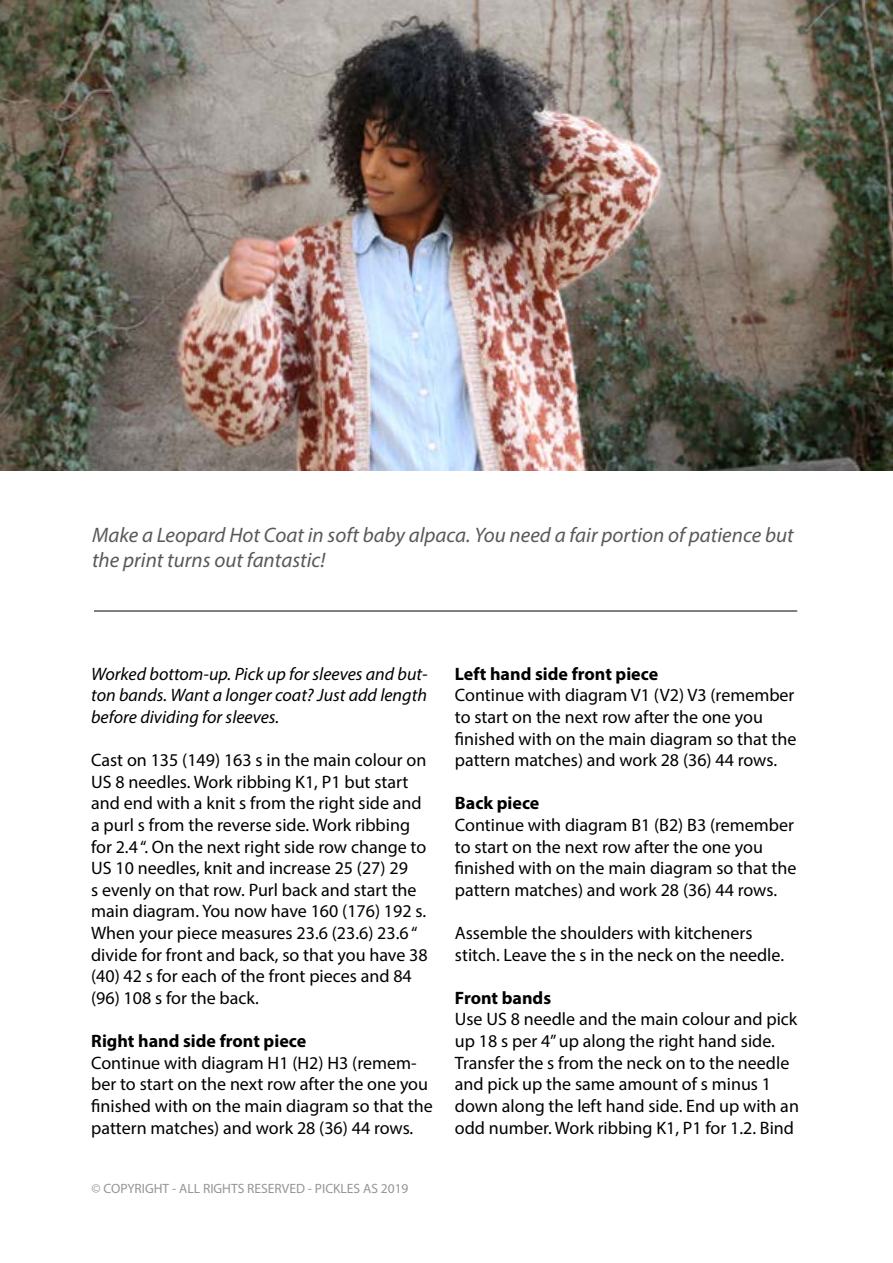
<style>
.page{position:relative;width:893px;height:1263px;background:#fff}
.page>*{position:absolute;margin:0;border:0;box-sizing:border-box;transform-origin:0 0}
.t1{font:italic 21px/25.2px "Myriad Pro";color:#58595b}
.t2{font:18px/21.6px "Myriad Pro";color:#000}
.t3{font:italic 18px/21.6px "Myriad Pro";color:#000;text-align:justify}
.t4{font:700 18px "Myriad Pro";color:#000}
.t5{font:13.5px "Myriad Pro";color:#939598}
</style>
<div class="page">
<img style="left:0;top:0;width:893px;height:471px">
<hr style="left:94px;top:611px;width:703px;height:1px;background:#000">
<p class="t1" style="left:92px;top:522px;width:703px">Make a Leopard Hot Coat in soft baby alpaca. You need a fair portion of patience but the print turns out fantastic!</p>
<p class="t3" style="left:91px;top:663px;width:338px">Worked bottom-up. Pick up for sleeves and but&shy;ton bands. Want a longer coat? Just add length before dividing for sleeves.</p>
<p class="t2" style="left:91px;top:749px;width:338px">Cast on 135 (149) 163 s in the main colour on US 8 needles. Work ribbing K1, P1 but start and end with a knit s from the right side and a purl s from the reverse side. Work ribbing for 2.4 “. On the next right side row change to US 10 needles, knit and increase 25 (27) 29<br>s evenly on that row. Purl back and start the main diagram. You now have 160 (176) 192 s.<br>When your piece measures 23.6 (23.6) 23.6 “ divide for front and back, so that you have 38 (40) 42 s for each of the front pieces and 84 (96) 108 s for the back.</p>
<p class="t4" style="left:91px;top:1029px;width:217px">Right hand side front piece</p>
<p class="t2" style="left:91px;top:1051px;width:343px">Continue with diagram H1 (H2) H3 (remem&shy;ber to start on the next row after the one you finished with on the main diagram so that the pattern matches) and work 28 (36) 44 rows.</p>
<p class="t5" style="left:92px;top:1180px;width:319px">© COPYRIGHT - ALL RIGHTS RESERVED - PICKLES AS 2019</p>
<p class="t4" style="left:455px;top:662px;width:205px">Left hand side front piece</p>
<p class="t2" style="left:455px;top:684px;width:343px">Continue with diagram V1 (V2) V3 (remember to start on the next row after the one you finished with on the main diagram so that the pattern matches) and work 28 (36) 44 rows.</p>
<p class="t4" style="left:455px;top:792px;width:86px">Back piece</p>
<p class="t2" style="left:455px;top:814px;width:343px">Continue with diagram B1 (B2) B3 (remember to start on the next row after the one you finished with on the main diagram so that the pattern matches) and work 28 (36) 44 rows.</p>
<p class="t2" style="left:455px;top:922px;width:331px">Assemble the shoulders with kitcheners stitch. Leave the s in the neck on the needle.</p>
<p class="t4" style="left:455px;top:986px;width:98px">Front bands</p>
<p class="t2" style="left:455px;top:1008px;width:346px">Use US 8 needle and the main colour and pick up 18 s per 4” up along the right hand side.<br>Transfer the s from the neck on to the needle and pick up the same amount of s minus 1 down along the left hand side. End up with an odd number. Work ribbing K1, P1 for 1.2. Bind</p>
</div>
